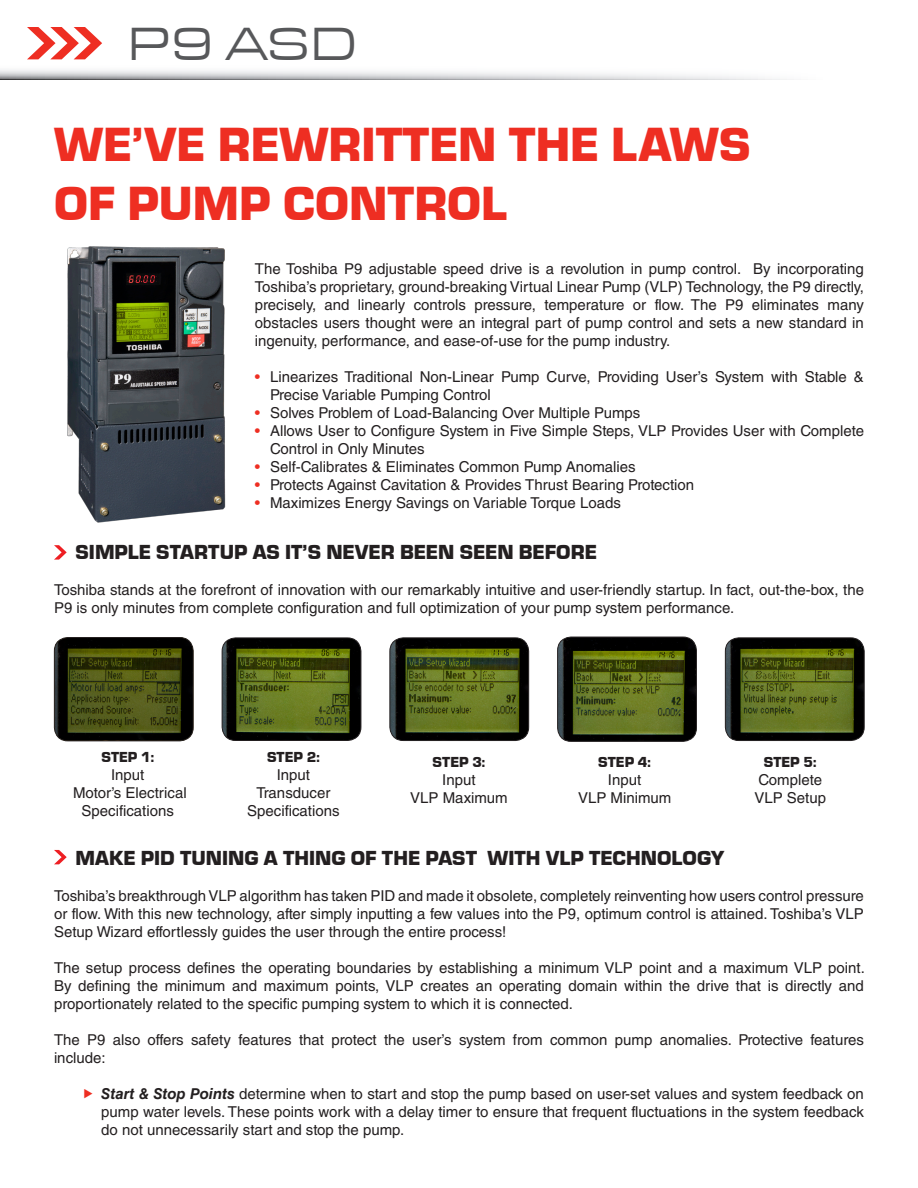
<style>
.page{position:relative;width:918px;height:1188px;background:#fff}
.page>*{position:absolute;margin:0;border:0;box-sizing:border-box;transform-origin:0 0}
.t1{font:900 49.5px/59.4px "Eurostile";color:#ee2e22}
.t2{font:48px "Eurostile Ext";color:#57585a}
.t3{font:900 21px "Eurostile";color:#231f20}
.t4{font:15px/18px "Helvetica LT Std";color:#231f20;text-align:center}
.s1{color:#ee2e22}
.s2{font-family:"Eurostile";font-weight:900}
.s3{font-weight:700;font-style:italic}
</style>
<div class="page">
<svg style="left:0;top:59px;width:787px;height:21px"></svg>
<svg style="left:27px;top:27px;width:75px;height:32px"></svg>
<img style="left:54px;top:639px;width:139px;height:102px">
<div style="left:54px;top:637px;width:140px;height:104px;border:1px solid #231f20;border-radius:13px"></div>
<img style="left:558px;top:637px;width:138px;height:103px">
<div style="left:557px;top:637px;width:140px;height:105px;border:1px solid #231f20;border-radius:14px"></div>
<img style="left:391px;top:639px;width:138px;height:102px">
<div style="left:389px;top:637px;width:140px;height:104px;border:1px solid #231f20;border-radius:14px"></div>
<img style="left:222px;top:638px;width:139px;height:102px">
<div style="left:222px;top:638px;width:139px;height:103px;border:1px solid #231f20;border-radius:13px"></div>
<img style="left:725px;top:639px;width:138px;height:102px">
<div style="left:725px;top:637px;width:140px;height:104px;border:1px solid #231f20;border-radius:14px"></div>
<img style="left:67px;top:246px;width:159px;height:277px">
<svg style="left:54px;top:850px;width:13px;height:14px"></svg>
<svg style="left:54px;top:545px;width:13px;height:15px"></svg>
<p class="t2" style="left:128px;top:18px;width:232px">P9 ASD</p>
<p class="t1" style="left:54px;top:116px;width:698px">WE’VE REWR ITTEN THE LAWS<br>OF PUMP CONTROL</p>
<p class="t4" style="left:255px;top:260px;width:611px;text-align:justify">The Toshiba P9 adjustable speed drive is a revolution in pump control. By incorporating Toshiba’s proprietary, ground-breaking Virtual Linear Pump (VLP) Technology, the P9 directly, precisely, and linearly controls pressure, temperature or flow. The P9 eliminates many obstacles users thought were an integral part of pump control and sets a new standard in ingenuity, performance, and ease-of-use for the pump industry.</p>
<p class="t4" style="left:270px;top:368px;width:595px;text-align:left;text-indent:-15px"><span class="s1">•</span> Linearizes Traditional Non-Linear Pump Curve, Providing User’s System with Stable &amp;<br>Precise Variable Pumping Control</p>
<p class="t4" style="left:255px;top:404px;width:387px"><span class="s1">•</span> Solves Problem of Load-Balancing Over Multiple Pumps</p>
<p class="t4" style="left:270px;top:422px;width:596px;text-align:left;text-indent:-15px"><span class="s1">•</span> Allows User to Configure System in Five Simple Steps, VLP Provides User with Complete<br>Control in Only Minutes</p>
<p class="t4" style="left:255px;top:458px;width:382px"><span class="s1">•</span> Self-Calibrates &amp; Eliminates Common Pump Anomalies</p>
<p class="t4" style="left:255px;top:476px;width:441px"><span class="s1">•</span> Protects Against Cavitation &amp; Provides Thrust Bearing Protection</p>
<p class="t4" style="left:255px;top:494px;width:368px"><span class="s1">•</span> Maximizes Energy Savings on Variable Torque Loads</p>
<p class="t3" style="left:76px;top:540px;width:523px">SIMPLE STARTUP AS IT’S NEVER BEEN SEEN BEFORE</p>
<p class="t4" style="left:54px;top:581px;width:812px;text-align:left">Toshiba stands at the forefront of innovation with our remarkably intuitive and user-friendly startup. In fact, out-the-box, the<br>P9 is only minutes from complete configuration and full optimization of your pump system performance.</p>
<p class="t4" style="left:73px;top:748px;width:115px"><span class="s2">STEP 1:<br></span>Input<br>Motor’s Electrical<br>Specifications</p>
<p class="t4" style="left:247px;top:748px;width:94px"><span class="s2">STEP 2:<br></span>Input<br>Transducer<br>Specifications</p>
<p class="t4" style="left:410px;top:753px;width:99px"><span class="s2">STEP 3:<br></span>Input<br>VLP Maximum</p>
<p class="t4" style="left:578px;top:753px;width:95px"><span class="s2">STEP 4:<br></span>Input<br>VLP Minimum</p>
<p class="t4" style="left:754px;top:753px;width:73px"><span class="s2">STEP 5:<br></span>Complete<br>VLP Setup</p>
<p class="t3" style="left:76px;top:846px;width:651px">MAKE PID TUNING A THING OF THE PAST WITH VLP TECHNOLOGY</p>
<p class="t4" style="left:54px;top:887px;width:811px;text-align:justify">Toshiba’s breakthrough VLP algorithm has taken PID and made it obsolete, completely reinventing how users control pressure or flow. With this new technology, after simply inputting a few values into the P9, optimum control is attained. Toshiba’s VLP Setup Wizard effortlessly guides the user through the entire process!</p>
<p class="t4" style="left:54px;top:959px;width:812px;text-align:justify">The setup process defines the operating boundaries by establishing a minimum VLP point and a maximum VLP point.<br>By defining the minimum and maximum points, VLP creates an operating domain within the drive that is directly and proportionately related to the specific pumping system to which it is connected.</p>
<p class="t4" style="left:54px;top:1031px;width:812px;text-align:left">The P9 also offers safety features that protect the user’s system from common pump anomalies. Protective features include:</p>
<p class="t4" style="left:101px;top:1085px;width:764px;text-align:justify"><span class="s3">Start &amp; Stop Points</span> determine when to start and stop the pump based on user-set values and system feedback on pump water levels. These points work with a delay timer to ensure that frequent fluctuations in the system feedback do not unnecessarily start and stop the pump.</p>
</div>
